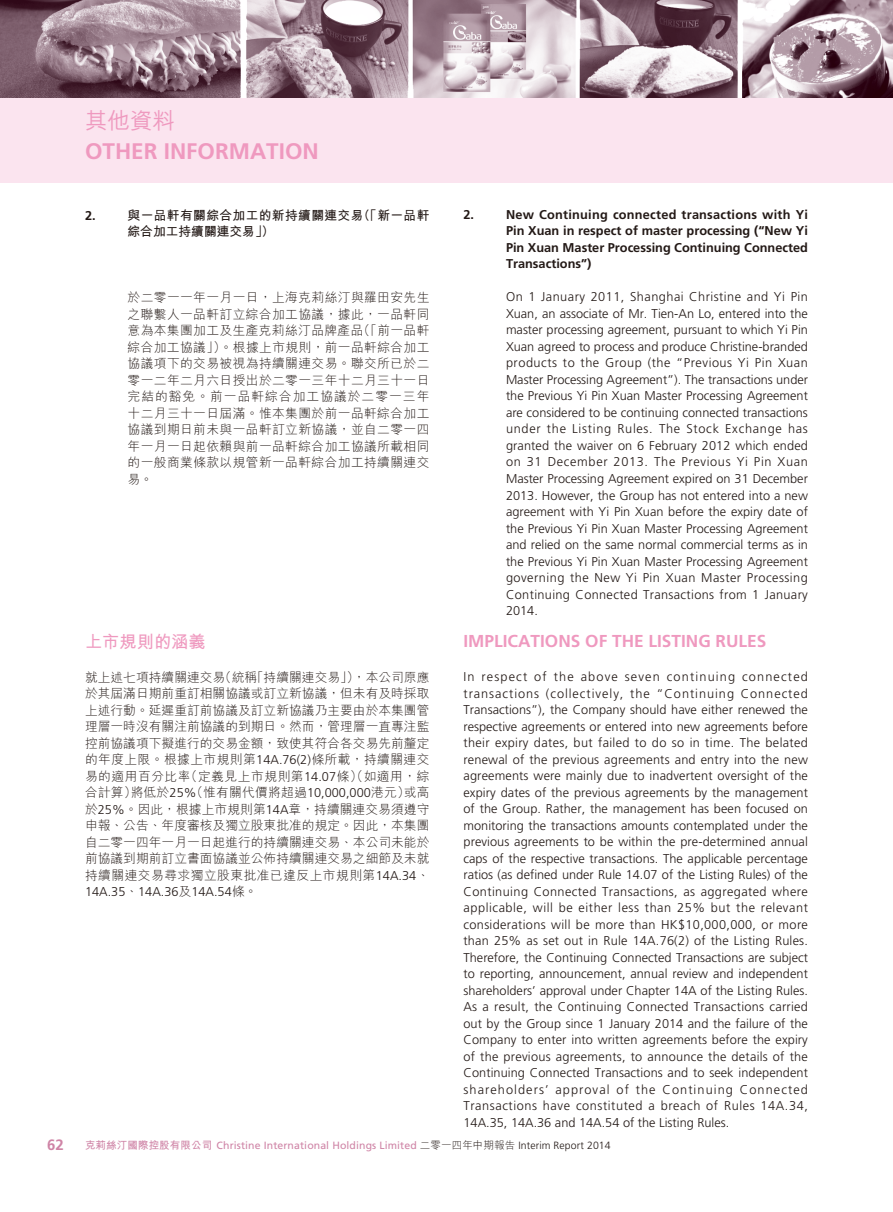
<style>
.page{position:relative;width:893px;height:1212px;background:#fff}
.page>*{position:absolute;margin:0;border:0;box-sizing:border-box;transform-origin:0 0}
.t1{font:700 22.5px "Frutiger LT Std";color:#ef99bf}
.t2{font:22.5px "M Hei HK Medium E Ten B5 H";color:#ef99bf}
.t3{font:700 17.25px "Frutiger LT Std";color:#ef99bf}
.t4{font:17.25px "M Hei HK Bold E Ten B5 H";color:#ef99bf}
.t5{font:700 15px "Frutiger LT Std";color:#cf84a6}
.t6{font:300 12.75px/16.5px "Frutiger LT Std";letter-spacing:.025em;color:#231916;text-align:justify}
.t7{font:12.75px/16.5px "M Hei HK Light E Ten B5 H";letter-spacing:.03em;color:#231916;text-align:justify}
.t8{font:700 12.75px/16.5px "Frutiger LT Std";color:#231916;text-align:justify}
.t9{font:12.75px/16.5px "M Hei HK Bold E Ten B5 H";letter-spacing:.03em;color:#231916}
.t10{font:300 12.75px "Frutiger LT Std";color:#231916}
.t11{font:10.5px "Frutiger LT Std";letter-spacing:.01em;color:#cf84a6}
.s1{font-family:"Frutiger LT Std";font-weight:300}
.s2{font-family:"M Hei HK Light E Ten B5 H";font-weight:400}
.s3{font-family:"M Hei HK Bold E Ten B5 H"}
.s4{font-family:"M Hei HK Light E Ten B5 H";color:#231916}
.s5{font-weight:300;color:#231916}
</style>
<div class="page">
<img style="left:0;top:0;width:893px;height:98px">
<div style="left:0;top:98px;width:893px;height:85px;background:#fbe4ef"></div>
<h1 class="t2" style="left:85px;top:112px;width:91px">其他資料</h1>
<h1 class="t1" style="left:85px;top:140px;width:235px">OTHER INFORMATION</h1>
<p class="t8" style="left:85px;top:208px;width:12px">2.</p>
<p class="t9" style="left:128px;top:208px;width:303px">與一品軒有關綜合加工的新持續關連交易（「新一品軒綜合加工持續關連交易」）</p>
<p class="t7" style="left:128px;top:291px;width:303px">於二零一一年一月一日，上海克莉絲汀與羅田安先生之聯繫人一品軒訂立綜合加工協議，據此，一品軒同意為本集團加工及生產克莉絲汀品牌產品（「前一品軒綜合加工協議」）。根據上市規則，前一品軒綜合加工協議項下的交易被視為持續關連交易。聯交所已於二零一二年二月六日授出於二零一三年十二月三十一日完結的豁免。前一品軒綜合加工協議於二零一三年十二月三十一日屆滿。惟本集團於前一品軒綜合加工協議到期日前未與一品軒訂立新協議，並自二零一四年一月一日起依賴與前一品軒綜合加工協議所載相同的一般商業條款以規管新一品軒綜合加工持續關連交易。</p>
<h2 class="t4" style="left:85px;top:635px;width:122px">上市規則的涵義</h2>
<p class="t7" style="left:85px;top:670px;width:346px">就上述七項持續關連交易（統稱「持續關連交易」），本公司原應於其屆滿日期前重訂相關協議或訂立新協議，但未有及時採取上述行動。延遲重訂前協議及訂立新協議乃主要由於本集團管理層一時沒有關注前協議的到期日。然而，管理層一直專注監控前協議項下擬進行的交易金額，致使其符合各交易先前釐定的年度上限。根據上市規則第<span class="s1">14A.76(2)</span>條所載，持續關連交易的適用百分比率（定義見上市規則第<span class="s1">14.07</span>條）（如適用，綜合計算）將低於<span class="s1">25%</span>（惟有關代價將超過<span class="s1">10,000,000</span>港元）或高於<span class="s1">25%</span>。因此，根據上市規則第<span class="s1">14A</span>章，持續關連交易須遵守申報、公告、年度審核及獨立股東批准的規定。因此，本集團自二零一四年一月一日起進行的持續關連交易、本公司未能於前協議到期前訂立書面協議並公佈持續關連交易之細節及未就持續關連交易尋求獨立股東批准已違反上市規則第<span class="s1">14A.34</span>、</p>
<p class="t10" style="left:85px;top:886px;width:174px">14A.35<span class="s2">、</span>14A.36<span class="s2">及</span>14A.54<span class="s2">條。</span></p>
<p class="t8" style="left:463px;top:207px;width:12px">2.</p>
<p class="t8" style="left:506px;top:207px;width:303px">New Continuing connected transactions with Yi Pin Xuan in respect of master processing (“New Yi Pin Xuan Master Processing Continuing Connected Transactions”)</p>
<p class="t6" style="left:506px;top:289px;width:303px">On 1 January 2011, Shanghai Christine and Yi Pin Xuan, an associate of Mr. Tien-An Lo, entered into the master processing agreement, pursuant to which Yi Pin Xuan agreed to process and produce Christine-branded products to the Group (the “Previous Yi Pin Xuan Master Processing Agreement”). The transactions under the Previous Yi Pin Xuan Master Processing Agreement are considered to be continuing connected transactions under the Listing Rules. The Stock Exchange has granted the waiver on 6 February 2012 which ended on 31 December 2013. The Previous Yi Pin Xuan Master Processing Agreement expired on 31 December 2013. However, the Group has not entered into a new agreement with Yi Pin Xuan before the expiry date of the Previous Yi Pin Xuan Master Processing Agreement and relied on the same normal commercial terms as in the Previous Yi Pin Xuan Master Processing Agreement governing the New Yi Pin Xuan Master Processing Continuing Connected Transactions from 1 January 2014.</p>
<h2 class="t3" style="left:463px;top:633px;width:304px">IMPLICATIONS OF THE LISTING RULES</h2>
<p class="t6" style="left:463px;top:669px;width:346px">In respect of the above seven continuing connected transactions (collectively, the “Continuing Connected Transactions”), the Company should have either renewed the respective agreements or entered into new agreements before their expiry dates, but failed to do so in time. The belated renewal of the previous agreements and entry into the new agreements were mainly due to inadvertent oversight of the expiry dates of the previous agreements by the management of the Group. Rather, the management has been focused on monitoring the transactions amounts contemplated under the previous agreements to be within the pre-determined annual caps of the respective transactions. The applicable percentage ratios (as defined under Rule 14.07 of the Listing Rules) of the Continuing Connected Transactions, as aggregated where applicable, will be either less than 25% but the relevant considerations will be more than HK$10,000,000, or more than 25% as set out in Rule 14A.76(2) of the Listing Rules.<br>Therefore, the Continuing Connected Transactions are subject to reporting, announcement, annual review and independent shareholders’ approval under Chapter 14A of the Listing Rules.<br>As a result, the Continuing Connected Transactions carried out by the Group since 1 January 2014 and the failure of the Company to enter into written agreements before the expiry of the previous agreements, to announce the details of the Continuing Connected Transactions and to seek independent shareholders’ approval of the Continuing Connected Transactions have constituted a breach of Rules 14A.34, 14A.35, 14A.36 and 14A.54 of the Listing Rules.</p>
<p class="t5" style="left:47px;top:1137px;width:18px">62</p>
<p class="t11" style="left:85px;top:1140px;width:527px"><span class="s3">克莉絲汀國際控股有限公司</span> Christine International Holdings Limited <span class="s4">二零一四年中期報告</span> <span class="s5">Interim Report 2014</span></p>
</div>
